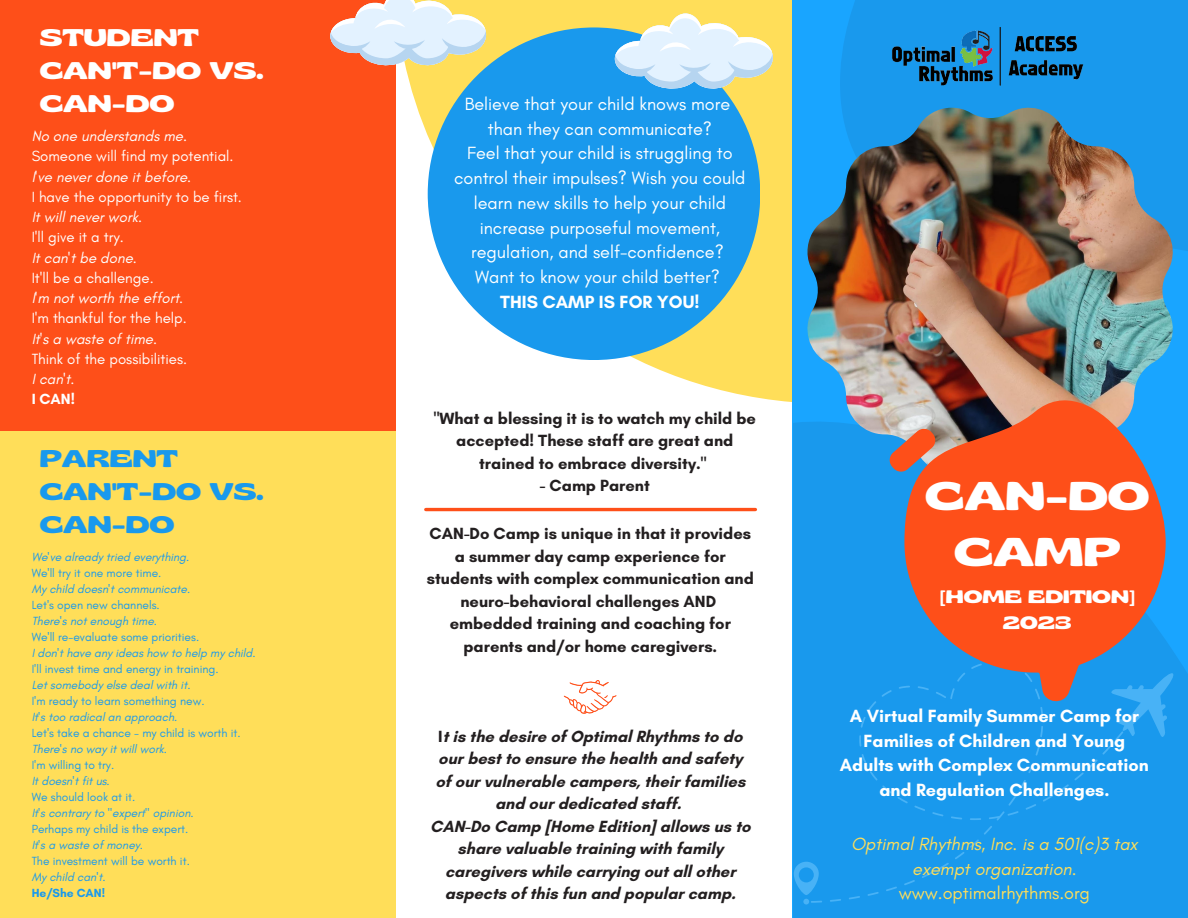
<style>
.page{position:relative;width:1188px;height:918px;background:#fff}
.page>*{position:absolute;margin:0;border:0;box-sizing:border-box;transform-origin:0 0}
.t1{font:600 expanded 39.9px/55.2px "Gliker";color:#fff;text-align:center}
.t2{font:600 expanded 24px/32.7px "Gliker";color:#fff}
.t3{font:600 expanded 24px/32.7px "Gliker";color:#1999ed}
.t4{font:18px/24.8px "Glacial Indifference";color:#fff;text-align:center}
.t5{font:700 18px/24.8px "Glacial Indifference";color:#fff;text-align:center}
.t6{font:italic 18px/24.8px "Glacial Indifference";color:#ffde59;text-align:center}
.t7{font:18px "Glacial Indifference";color:#ffde59}
.t8{font:600 expanded 18px "Gliker";color:#fff}
.t9{font:700 16.5px/22.5px "Glacial Indifference";color:#231f20;text-align:center}
.t10{font:15px "Glacial Indifference";color:#fff}
.t11{font:italic 15px "Glacial Indifference";color:#fff}
.t12{font:700 15px "Glacial Indifference";color:#fff}
.t13{font:italic 12px "Glacial Indifference";color:#1999ed}
.t14{font:12px "Glacial Indifference";color:#1999ed}
.t15{font:700 12px "Glacial Indifference";color:#1999ed}
</style>
<div class="page">
<svg style="left:406px;top:0;width:386px;height:402px;fill:#ffde59"></svg>
<div style="left:792px;top:0;width:396px;height:918px;background:#19a5ff"></div>
<div style="left:0;top:0;width:396px;height:432px;background:#fe4f19"></div>
<div style="left:0;top:432px;width:396px;height:486px;background:#ffde59"></div>
<svg style="left:793px;top:422px;width:395px;height:495px;background:#199aef"></svg>
<div style="left:840px;top:0;width:348px;height:251px;background:#1999ed"></div>
<img style="left:807px;top:108px;width:366px;height:365px">
<div style="left:793px;top:662px;width:382px;height:243px;background:#1999ed"></div>
<svg style="left:886px;top:425px;width:18px;height:51px"></svg>
<svg style="left:904px;top:366px;width:262px;height:339px;background:#bd6756"></svg>
<div style="left:428px;top:27px;width:332px;height:333px;background:#1999ed;border-radius:50%"></div>
<svg style="left:330px;top:0;width:159px;height:70px"></svg>
<svg style="left:612px;top:9px;width:164px;height:84px"></svg>
<hr style="left:426px;top:508px;width:329px;height:3px;background:#fe4f19">
<svg style="left:564px;top:680px;width:53px;height:34px"></svg>
<img style="left:886px;top:22px;width:203px;height:69px">
<h2 class="t2" style="left:40px;top:21px;width:225px">STUDENT<br>CAN'T-DO VS.<br>CAN-DO</h2>
<p class="t11" style="left:32px;top:127px;width:157px">No one understands me.</p>
<p class="t10" style="left:32px;top:147px;width:203px">Someone will find my potential.</p>
<p class="t11" style="left:32px;top:167px;width:161px">I've never done it before.</p>
<p class="t10" style="left:32px;top:188px;width:212px">I have the opportunity to be first.</p>
<p class="t11" style="left:32px;top:208px;width:112px">It will never work.</p>
<p class="t10" style="left:32px;top:228px;width:94px">I'll give it a try.</p>
<p class="t11" style="left:32px;top:248px;width:107px">It can't be done.</p>
<p class="t10" style="left:32px;top:269px;width:124px">It'll be a challenge.</p>
<p class="t11" style="left:32px;top:289px;width:153px">I'm not worth the effort.</p>
<p class="t10" style="left:32px;top:309px;width:157px">I'm thankful for the help.</p>
<p class="t11" style="left:32px;top:329px;width:127px">It's a waste of time.</p>
<p class="t10" style="left:32px;top:350px;width:157px">Think of the possibilities.</p>
<p class="t11" style="left:32px;top:370px;width:44px">I can't.</p>
<p class="t12" style="left:32px;top:390px;width:45px">I CAN!</p>
<h2 class="t3" style="left:40px;top:442px;width:225px">PARENT<br>CAN'T-DO VS.<br>CAN-DO</h2>
<p class="t13" style="left:32px;top:549px;width:159px">We've already tried everything.</p>
<p class="t14" style="left:32px;top:565px;width:131px">We'll try it one more time.</p>
<p class="t13" style="left:32px;top:581px;width:160px">My child doesn't communicate.</p>
<p class="t14" style="left:32px;top:597px;width:130px">Let's open new channels.</p>
<p class="t13" style="left:32px;top:613px;width:127px">There's not enough time.</p>
<p class="t14" style="left:32px;top:629px;width:169px">We'll re-evaluate some priorities.</p>
<p class="t13" style="left:32px;top:645px;width:225px">I don't have any ideas how to help my child.</p>
<p class="t14" style="left:32px;top:661px;width:189px">I'll invest time and energy in training.</p>
<p class="t13" style="left:32px;top:677px;width:160px">Let somebody else deal with it.</p>
<p class="t14" style="left:32px;top:693px;width:175px">I'm ready to learn something new.</p>
<p class="t13" style="left:32px;top:709px;width:147px">It's too radical an approach.</p>
<p class="t14" style="left:32px;top:725px;width:211px">Let's take a chance - my child is worth it.</p>
<p class="t13" style="left:32px;top:741px;width:137px">There's no way it will work.</p>
<p class="t14" style="left:32px;top:757px;width:84px">I'm willing to try.</p>
<p class="t13" style="left:32px;top:773px;width:80px">It doesn't fit us.</p>
<p class="t14" style="left:32px;top:789px;width:105px">We should look at it.</p>
<p class="t13" style="left:32px;top:805px;width:164px">It's contrary to "expert" opinion.</p>
<p class="t14" style="left:32px;top:821px;width:158px">Perhaps my child is the expert.</p>
<p class="t13" style="left:32px;top:837px;width:113px">It's a waste of money.</p>
<p class="t14" style="left:32px;top:853px;width:160px">The investment will be worth it.</p>
<p class="t13" style="left:32px;top:869px;width:75px">My child can't.</p>
<p class="t15" style="left:32px;top:885px;width:75px">He/She CAN!</p>
<p class="t4" style="left:454px;top:91px;width:293px">Believe that your child knows more than they can communicate?<br>Feel that your child is struggling to control their impulses? Wish you could learn new skills to help your child increase purposeful movement, regulation, and self-confidence?<br>Want to know your child better?</p>
<p class="t5" style="left:500px;top:289px;width:201px">THIS CAMP IS FOR YOU!</p>
<p class="t9" style="left:434px;top:407px;width:324px">"What a blessing it is to watch my child be accepted! These staff are great and trained to embrace diversity."</p>
<p class="t9" style="left:540px;top:474px;width:111px">- Camp Parent</p>
<p class="t9" style="left:427px;top:522px;width:329px">CAN-Do Camp is unique in that it provides a summer day camp experience for students with complex communication and neuro-behavioral challenges AND embedded training and coaching for parents and/or home caregivers.</p>
<p class="t9" style="left:430px;top:725px;width:322px">It is the desire of Optimal Rhythms to do our best to ensure the health and safety of our vulnerable campers, their families and our dedicated staff.<br>CAN-Do Camp [Home Edition] allows us to share valuable training with family caregivers while carrying out all other aspects of this fun and popular camp.</p>
<h1 class="t1" style="left:925px;top:467px;width:226px">CAN-DO<br>CAMP</h1>
<p class="t8" style="left:940px;top:585px;width:196px">[HOME EDITION]</p>
<p class="t8" style="left:1003px;top:611px;width:70px">2023</p>
<p class="t5" style="left:840px;top:703px;width:310px">A Virtual Family Summer Camp for<br>Families of Children and Young<br>Adults with Complex Communication and Regulation Challenges.</p>
<p class="t6" style="left:851px;top:831px;width:288px">Optimal Rhythms, Inc. is a 501(c)3 tax exempt organization.</p>
<p class="t7" style="left:899px;top:882px;width:193px">www.optimalrhythms.org</p>
</div>
